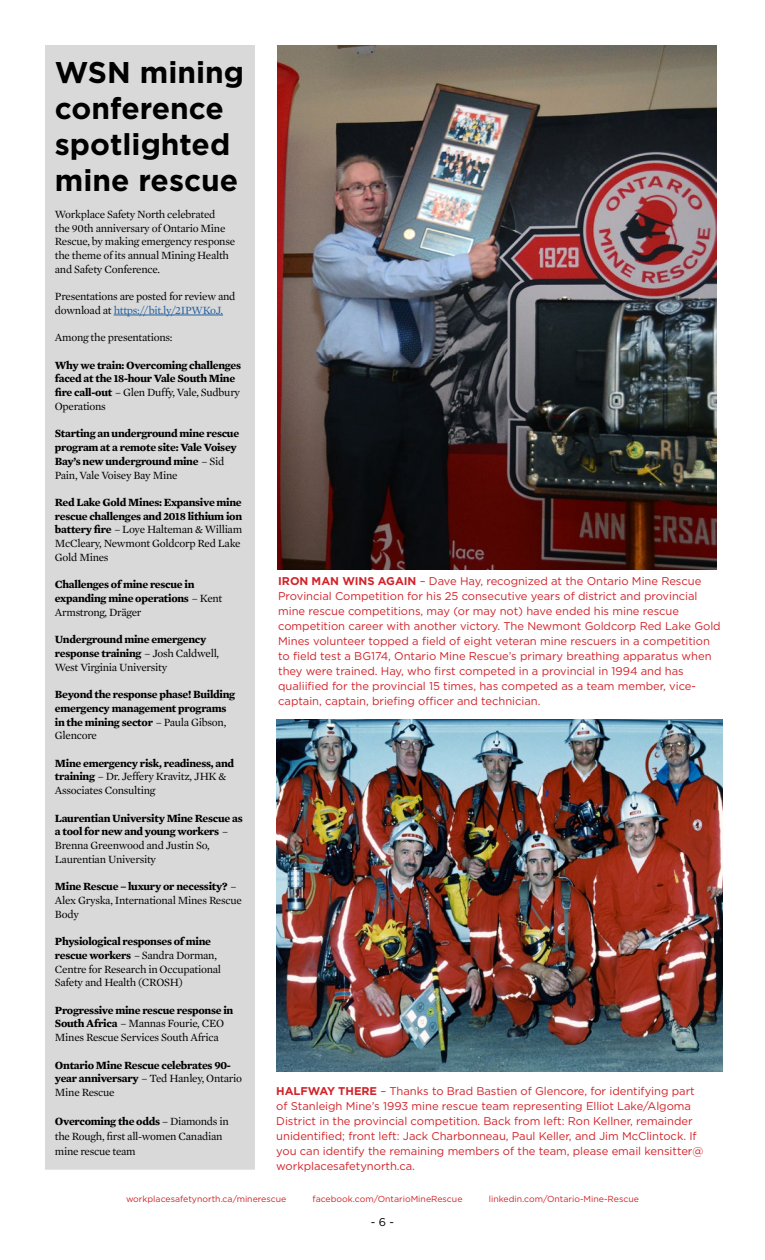
<style>
.page{position:relative;width:765px;height:1260px;background:#fff}
.page>*{position:absolute;margin:0;border:0;box-sizing:border-box;transform-origin:0 0}
.t1{font:700 30px/36px "Gotham";color:#000}
.t2{font:11.25px/15px "Gotham";letter-spacing:-.005em;color:#d2232a}
.t3{font:700 11.25px/13.8px "Mercury Text G1";letter-spacing:-.025em;color:#000}
.t4{font:11.25px/13.8px "Mercury Text G1";letter-spacing:-.025em;color:#000}
.t5{font:11.25px "Gotham";color:#000}
.t6{font:8.75px "Gotham";color:#d2232a}
.s1{color:#215e9e}
.s2{font-weight:400}
.s3{font-weight:700}
</style>
<div class="page">
<div style="left:46px;top:46px;width:208px;height:1123px;background:#d9d9d9"></div>
<hr style="left:114px;top:315px;width:109px;height:1px;background:#215e9e">
<img style="left:277px;top:720px;width:445px;height:351px">
<img style="left:278px;top:45px;width:438px;height:525px">
<h1 class="t1" style="left:55px;top:54px;width:191px">WSN mining conference spotlighted mine rescue</h1>
<p class="t4" style="left:55px;top:207px;width:182px">Workplace Safety North celebrated<br>the 90th anniversary of Ontario Mine Rescue, by making emergency response the theme of its annual Mining Health and Safety Conference.</p>
<p class="t4" style="left:55px;top:289px;width:182px">Presentations are posted for review and download at <span class="s1">https://bit.ly/2IPWKoJ.</span></p>
<p class="t4" style="left:55px;top:330px;width:119px">Among the presentations:</p>
<p class="t3" style="left:55px;top:358px;width:188px">Why we train: Overcoming challenges faced at the 18-hour Vale South Mine fire call-out <span class="s2">– Glen Duffy, Vale, Sudbury<br>Operations</span></p>
<p class="t3" style="left:55px;top:426px;width:186px">Starting an underground mine rescue program at a remote site: Vale Voisey<br>Bay’s new underground mine <span class="s2">– Sid<br>Pain, Vale Voisey Bay Mine</span></p>
<p class="t3" style="left:55px;top:495px;width:189px">Red Lake Gold Mines: Expansive mine rescue challenges and 2018 lithium ion battery fire <span class="s2">– Loye Halteman &amp; William<br>McCleary, Newmont Goldcorp Red Lake<br>Gold Mines</span></p>
<p class="t3" style="left:55px;top:577px;width:169px">Challenges of mine rescue in expanding mine operations <span class="s2">– Kent<br>Armstrong, Dräger</span></p>
<p class="t3" style="left:55px;top:632px;width:166px">Underground mine emergency response training <span class="s2">– Josh Caldwell,<br>West Virginia University</span></p>
<p class="t3" style="left:55px;top:687px;width:182px">Beyond the response phase! Building emergency management programs in the mining sector <span class="s2">– Paula Gibson,<br>Glencore</span></p>
<p class="t4" style="left:55px;top:756px;width:181px"><span class="s3">Mine emergency risk, readiness, and training</span> – Dr. Jeffery Kravitz, JHK &amp;<br>Associates Consulting</p>
<p class="t3" style="left:55px;top:811px;width:189px">Laurentian University Mine Rescue as a tool for new and young workers <span class="s2">–<br>Brenna Greenwood and Justin So,<br>Laurentian University</span></p>
<p class="t4" style="left:55px;top:879px;width:189px"><span class="s3">Mine Rescue – luxury or necessity?</span> –<br>Alex Gryska, International Mines Rescue<br>Body</p>
<p class="t4" style="left:55px;top:934px;width:168px"><span class="s3">Physiological responses of mine rescue workers</span> – Sandra Dorman,<br>Centre for Research in Occupational<br>Safety and Health (CROSH)</p>
<p class="t4" style="left:55px;top:1003px;width:180px"><span class="s3">Progressive mine rescue response in<br>South Africa</span> – Mannas Fourie, CEO<br>Mines Rescue Services South Africa</p>
<p class="t3" style="left:55px;top:1058px;width:189px">Ontario Mine Rescue celebrates 90- year anniversary <span class="s2">– Ted Hanley, Ontario<br>Mine Rescue</span></p>
<p class="t4" style="left:55px;top:1113px;width:175px;line-height:15.2px"><span class="s3">Overcoming the odds</span> – Diamonds in the Rough, first all-women Canadian mine rescue team</p>
<p class="t2" style="left:278px;top:573px;width:444px"><span class="s3">IRON MAN WINS AGAIN</span> – Dave Hay, recognized at the Ontario Mine Rescue Provincial Competition for his 25 consecutive years of district and provincial mine rescue competitions, may (or may not) have ended his mine rescue competition career with another victory. The Newmont Goldcorp Red Lake Gold Mines volunteer topped a field of eight veteran mine rescuers in a competition to field test a BG174, Ontario Mine Rescue’s primary breathing apparatus when they were trained. Hay, who first competed in a provincial in 1994 and has qualiified for the provincial 15 times, has competed as a team member, vice&shy;captain, captain, briefing officer and technician.</p>
<p class="t2" style="left:276px;top:1083px;width:429px"><span class="s3">HALFWAY THERE</span> – Thanks to Brad Bastien of Glencore, for identifying part of Stanleigh Mine’s 1993 mine rescue team representing Elliot Lake/Algoma District in the provincial competition. Back from left: Ron Kellner, remainder unidentified; front left: Jack Charbonneau, Paul Keller, and Jim McClintock. If you can identify the remaining members of the team, please email kensitter@ workplacesafetynorth.ca.</p>
<p class="t6" style="left:126px;top:1194px;width:162px">workplacesafetynorth.ca/minerescue</p>
<p class="t6" style="left:313px;top:1194px;width:151px">facebook.com/OntarioMineRescue</p>
<p class="t6" style="left:489px;top:1194px;width:152px">linkedin.com/Ontario-Mine-Rescue</p>
<p class="t5" style="left:371px;top:1216px;width:25px">- 6 -</p>
</div>
